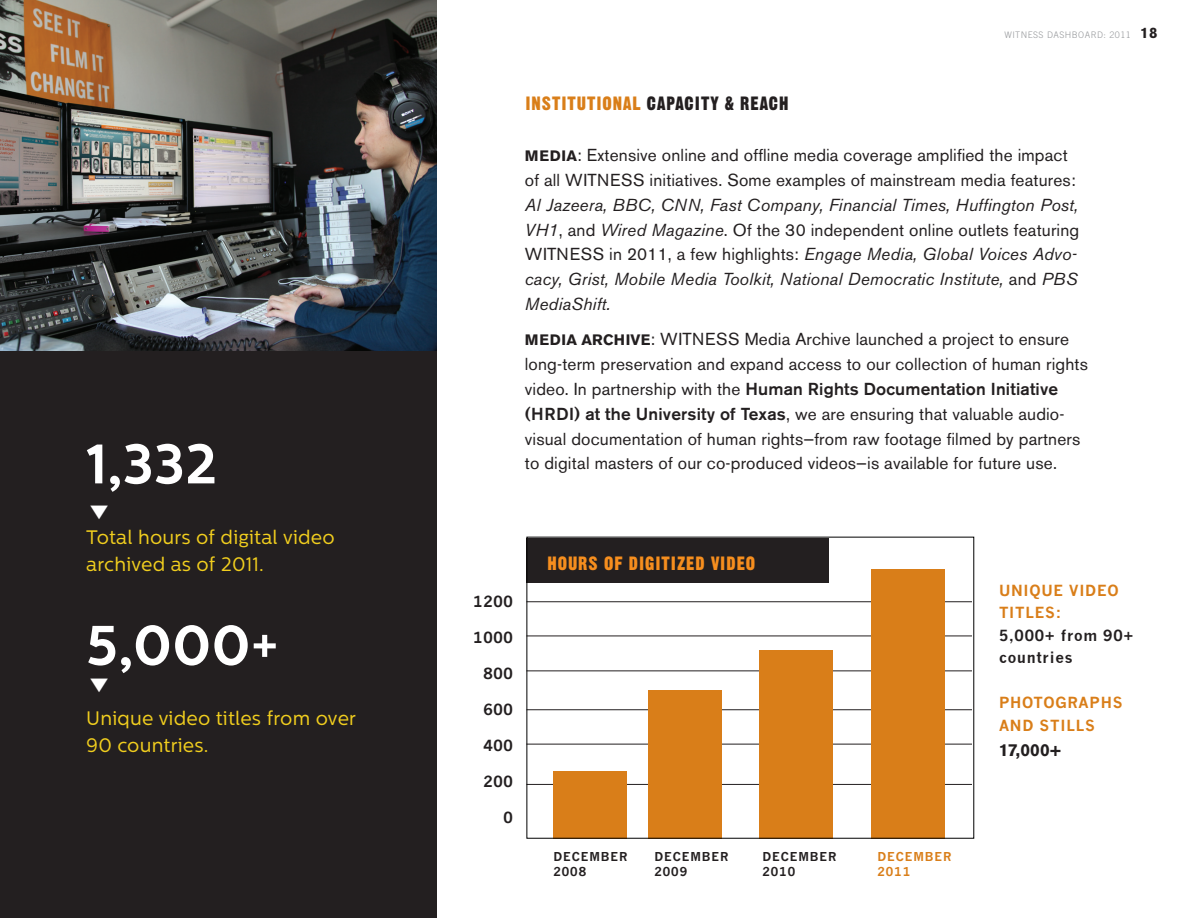
<style>
.page{position:relative;width:1188px;height:918px;background:#fff}
.page>*{position:absolute;margin:0;border:0;box-sizing:border-box;transform-origin:0 0}
.t1{font:700 55.5px "Centrale Sans";letter-spacing:.01em;color:#fff}
.t2{font:19.5px/27px "Centrale Sans";letter-spacing:.01em;color:#f1ce1e}
.t3{font:18.75px "Gothic Thirteen";letter-spacing:.05em;color:#231f20}
.t4{font:18.75px "Gothic Thirteen";color:#f68e1e}
.t5{font:17.25px/24.8px "Akzidenz Grotesk BE";letter-spacing:.01em;color:#231f20}
.t6{font:italic 17.25px/24.8px "Akzidenz Grotesk BE";letter-spacing:.01em;color:#231f20}
.t7{font:700 17.25px "Akzidenz Grotesk BE";color:#231f20}
.t8{font:700 15px/22.5px "News Gothic";letter-spacing:.05em;color:#231f20}
.t9{font:700 15px/22.5px "News Gothic";letter-spacing:.05em;color:#d97e19}
.t10{font:700 15px "Akzidenz Grotesk BE";color:#231f20}
.t11{font:700 12px/14.4px "News Gothic";letter-spacing:.075em;color:#231f20}
.t12{font:700 12px/14.4px "News Gothic";letter-spacing:.075em;color:#d97e19}
.t13{font:300 9px "Trade Gothic";letter-spacing:.05em;color:#97999c}
.s1{font-family:"Akzidenz Grotesk BE";font-weight:700;font-size:15px;color:#231f20}
.s2{color:#d97e19}
.s3{font-weight:700;font-size:15px}
.s4{font-style:normal}
.s5{font-weight:500}
</style>
<div class="page">
<hr style="left:526px;top:601px;width:446px;height:1px;background:#231f20">
<hr style="left:526px;top:636px;width:446px;height:1px;background:#231f20">
<hr style="left:526px;top:671px;width:446px;height:1px;background:#231f20">
<hr style="left:526px;top:709px;width:446px;height:1px;background:#231f20">
<hr style="left:526px;top:744px;width:446px;height:1px;background:#231f20">
<hr style="left:526px;top:784px;width:446px;height:1px;background:#231f20">
<div style="left:0;top:351px;width:436px;height:567px;background:#231f20"></div>
<img style="left:0;top:0;width:436px;height:351px">
<div style="left:527px;top:538px;width:302px;height:44px;background:#231f20"></div>
<div style="left:871px;top:569px;width:74px;height:270px;background:#d97e19"></div>
<div style="left:760px;top:650px;width:73px;height:189px;background:#d97e19"></div>
<div style="left:648px;top:690px;width:74px;height:149px;background:#d97e19"></div>
<div style="left:554px;top:771px;width:73px;height:68px;background:#d97e19"></div>
<div style="left:526px;top:537px;width:448px;height:302px;border:1px solid #000"></div>
<h1 class="t1" style="left:86px;top:431px;width:132px">1,332</h1>
<p class="t2" style="left:86px;top:524px;width:250px">Total hours of digital video archived as of 2011.</p>
<h1 class="t1" style="left:86px;top:612px;width:194px">5,000+</h1>
<p class="t2" style="left:86px;top:705px;width:271px">Unique video titles from over<br>90 countries.</p>
<p class="t13" style="left:1004px;top:30px;width:155px">WITNESS DASHBOARD: 2011 <span class="s1">18</span></p>
<p class="t3" style="left:525px;top:91px;width:265px"><span class="s2">INSTITUTIONAL</span> CAPACITY &amp; REACH</p>
<p class="t5" style="left:525px;top:143px;width:552px"><span class="s3">MEdia</span>: Extensive online and offline media coverage amplified the impact of all WITNESS initiatives. Some examples of mainstream media features:</p>
<p class="t6" style="left:525px;top:193px;width:556px">Al Jazeera, BBC, CNN, Fast Company, Financial Times, Huffington Post, VH1<span class="s4">, and</span> Wired Magazine<span class="s4">. Of the 30 independent online outlets featuring WITNESS in 2011, a few highlights:</span> Engage Media, Global Voices Advo&shy;cacy, Grist, Mobile Media Toolkit, National Democratic Institute, <span class="s4">and</span> PBS MediaShift.</p>
<p class="t10" style="left:525px;top:332px;width:35px">MEdia</p>
<p class="t5" style="left:525px;top:327px;width:565px;text-indent:57px"><span class="s3">ARCHIVE</span>: WITNESS Media Archive launched a project to ensure long-term preservation and expand access to our collection of human rights video. In partnership with the <span class="s5">Human Rights Documentation Initiative (HRDI) at the University of Texas</span>, we are ensuring that valuable audio&shy;visual documentation of human rights—from raw footage filmed by partners to digital masters of our co-produced videos—is available for future use.</p>
<p class="t8" style="left:473px;top:590px;width:41px">1200</p>
<p class="t8" style="left:473px;top:626px;width:41px">1000</p>
<p class="t8" style="left:483px;top:662px;width:31px">800</p>
<p class="t8" style="left:483px;top:698px;width:31px">600</p>
<p class="t8" style="left:483px;top:734px;width:31px">400</p>
<p class="t8" style="left:483px;top:770px;width:31px">200</p>
<p class="t8" style="left:504px;top:806px;width:11px">0</p>
<p class="t4" style="left:547px;top:552px;width:22px">HOURS</p>
<p class="t4" style="left:604px;top:552px;width:45px">OF DIGITIZED</p>
<p class="t4" style="left:711px;top:552px;width:10px">VIDEO</p>
<p class="t11" style="left:554px;top:849px;width:75px">DECEMBER<br>2008</p>
<p class="t11" style="left:654px;top:849px;width:75px">DECEMBER<br>2009</p>
<p class="t11" style="left:762px;top:849px;width:75px">DECEMBER<br>2010</p>
<p class="t12" style="left:878px;top:849px;width:75px">DECEMBER<br>2011</p>
<p class="t9" style="left:999px;top:579px;width:119px">UNIQUE VIDEO<br>TITLES:</p>
<p class="t8" style="left:999px;top:624px;width:136px">5,000+ FROM 90+<br>COUNTRIES</p>
<p class="t9" style="left:999px;top:691px;width:123px">PHOTOGRAPHS<br>AND</p>
<p class="t9" style="left:1040px;top:714px;width:20px">STILL</p>
<p class="t9" style="left:1085px;top:714px;width:11px">S</p>
<p class="t7" style="left:999px;top:740px;width:64px">17,000+</p>
</div>
